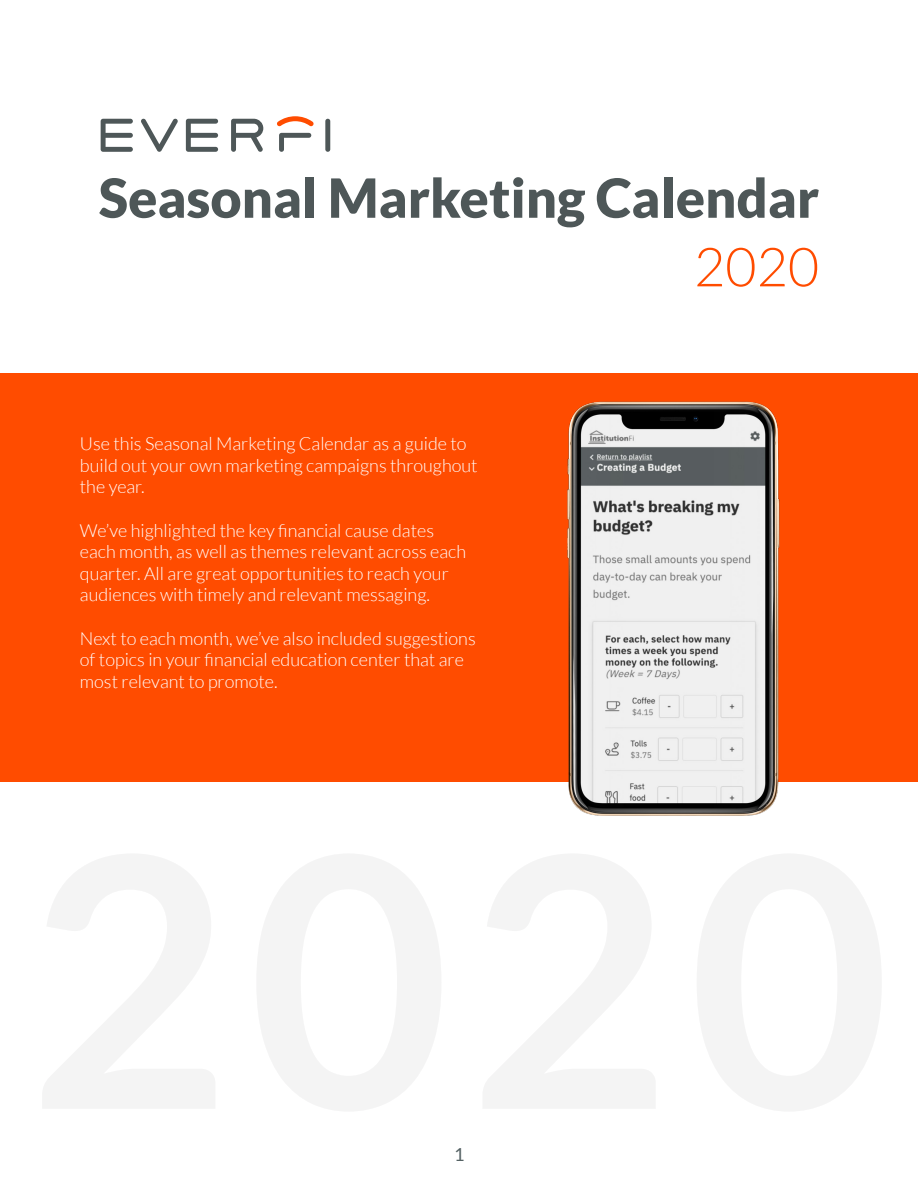
<style>
.page{position:relative;width:918px;height:1188px;background:#fff}
.page>*{position:absolute;margin:0;border:0;box-sizing:border-box;transform-origin:0 0}
.t1{font:900 54px "Lato";color:#4e5758}
.t2{font:300 54px "Lato";color:#ff4c00}
.t3{font:300 18px/21.6px "Lato";color:#fff}
.t4{font:18px "Lato";color:#546163}
</style>
<div class="page">
<div style="left:1px;top:373px;width:917px;height:409px;background:#ff4c00"></div>
<svg style="left:101px;top:116px;width:229px;height:36px"></svg>
<img style="left:567px;top:401px;width:213px;height:415px">
<h1 class="t1" style="left:99px;top:166px;width:722px">Seasonal Marketing Calendar</h1>
<h1 class="t2" style="left:694px;top:238px;width:127px">2020</h1>
<p class="t3" style="left:80px;top:433px;width:399px">Use this Seasonal Marketing Calendar as a guide to build out your own marketing campaigns throughout the year.</p>
<p class="t3" style="left:80px;top:519px;width:388px">We’ve highlighted the key financial cause dates each month, as well as themes relevant across each quarter. All are great opportunities to reach your audiences with timely and relevant messaging.</p>
<p class="t3" style="left:80px;top:627px;width:397px">Next to each month, we’ve also included suggestions of topics in your financial education center that are most relevant to promote.</p>
<p class="t4" style="left:454px;top:1144px;width:12px">1</p>
</div>
